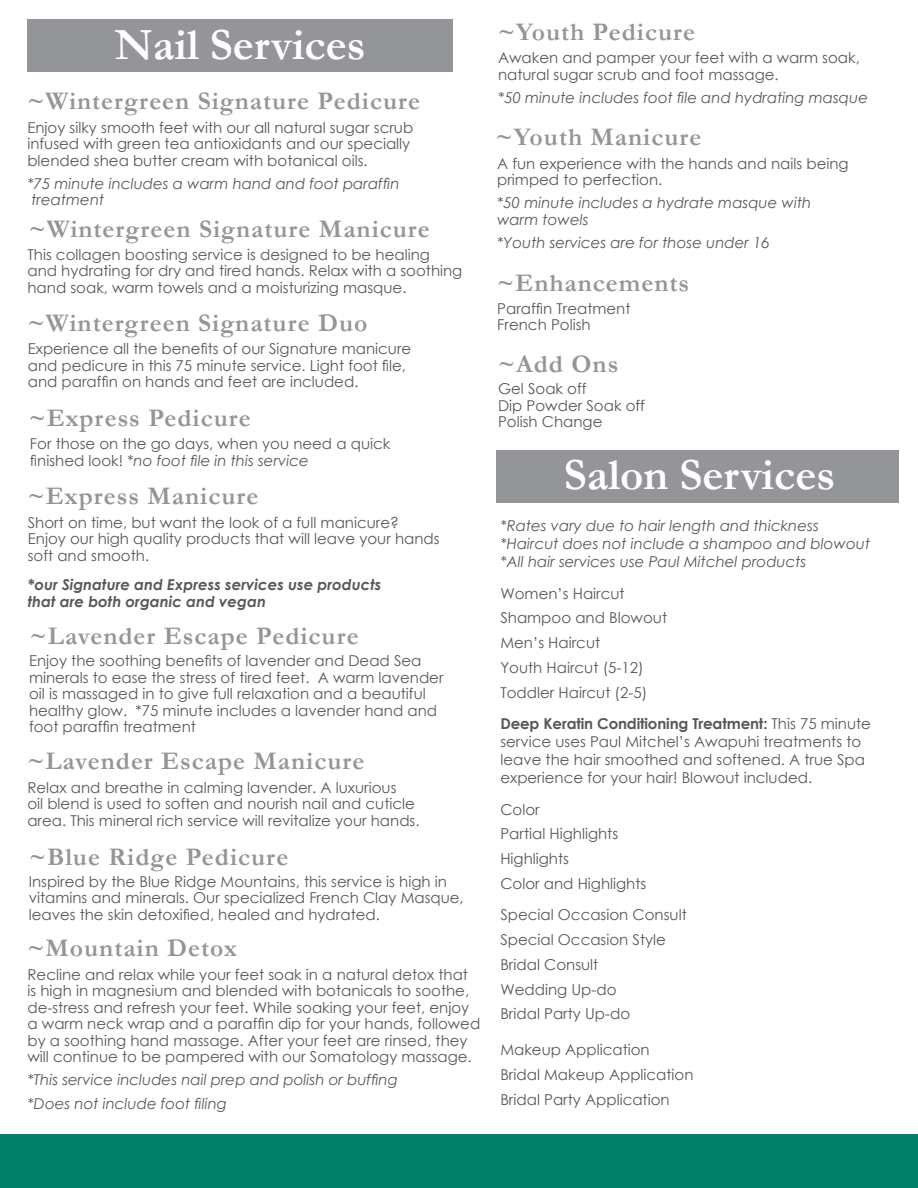
<style>
.page{position:relative;width:918px;height:1188px;background:#fff}
.page>*{position:absolute;margin:0;border:0;box-sizing:border-box;transform-origin:0 0}
.t1{font:700 45px "Garamond";color:#fff}
.t2{font:700 25.5px "Garamond";letter-spacing:.04em;color:#939598}
.t3{font:15px/16.5px "Century Gothic";color:#57585a}
.t4{font:italic 15px/16.5px "Century Gothic";color:#57585a}
.t5{font:italic 700 15px/16.5px "Century Gothic";color:#57585a}
.s1{font-style:italic}
.s2{font-weight:700}
</style>
<div class="page">
<div style="left:27px;top:20px;width:426px;height:52px;background:#939598"></div>
<div style="left:496px;top:450px;width:402px;height:53px;background:#939598"></div>
<div style="left:0;top:1134px;width:918px;height:54px;background:#008066"></div>
<h1 class="t1" style="left:115px;top:14px;width:252px">Nail Services</h1>
<h2 class="t2" style="left:27px;top:84px;width:394px">~Wintergreen Signature Pedicure</h2>
<p class="t3" style="left:27px;top:119px;width:387px">Enjoy silky smooth feet with our all natural sugar scrub infused with green tea antioxidants and our specially blended shea butter cream with botanical oils.</p>
<p class="t4" style="left:27px;top:175px;width:374px">*75 minute includes a warm hand and foot paraffin treatment</p>
<h2 class="t2" style="left:29px;top:211px;width:403px">~Wintergreen Signature Manicure</h2>
<p class="t3" style="left:27px;top:246px;width:436px">This collagen boosting service is designed to be healing and hydrating for dry and tired hands. Relax with a soothing hand soak, warm towels and a moisturizing masque.</p>
<h2 class="t2" style="left:28px;top:305px;width:341px">~Wintergreen Signature Duo</h2>
<p class="t3" style="left:28px;top:340px;width:385px">Experience all the benefits of our Signature manicure and pedicure in this 75 minute service. Light foot file, and paraffin on hands and feet are included.</p>
<h2 class="t2" style="left:29px;top:400px;width:224px">~Express Pedicure</h2>
<p class="t3" style="left:30px;top:435px;width:362px">For those on the go days, when you need a quick finished look! <span class="s1">*no foot file in this service</span></p>
<h2 class="t2" style="left:28px;top:479px;width:232px">~Express Manicure</h2>
<p class="t3" style="left:28px;top:514px;width:413px">Short on time, but want the look of a full manicure?<br>Enjoy our high quality products that will leave your hands soft and smooth.</p>
<p class="t5" style="left:28px;top:576px;width:355px">*our Signature and Express services use products that are both organic and vegan</p>
<h2 class="t2" style="left:30px;top:619px;width:330px">~Lavender Escape Pedicure</h2>
<p class="t3" style="left:29px;top:652px;width:416px">Enjoy the soothing benefits of lavender and Dead Sea minerals to ease the stress of tired feet. A warm lavender oil is massaged in to give full relaxation and a beautiful healthy glow. *75 minute includes a lavender hand and foot paraffin treatment</p>
<h2 class="t2" style="left:27px;top:744px;width:339px">~Lavender Escape Manicure</h2>
<p class="t3" style="left:27px;top:779px;width:394px">Relax and breathe in calming lavender. A luxurious<br>oil blend is used to soften and nourish nail and cuticle area. This mineral rich service will revitalize your hands.</p>
<h2 class="t2" style="left:29px;top:839px;width:261px">~Blue Ridge Pedicure</h2>
<p class="t3" style="left:29px;top:873px;width:437px">Inspired by the Blue Ridge Mountains, this service is high in vitamins and minerals. Our specialized French Clay Masque, leaves the skin detoxified, healed and hydrated.</p>
<h2 class="t2" style="left:27px;top:931px;width:211px">~Mountain Detox</h2>
<p class="t3" style="left:27px;top:966px;width:454px">Recline and relax while your feet soak in a natural detox that is high in magnesium and blended with botanicals to soothe, de-stress and refresh your feet. While soaking your feet, enjoy a warm neck wrap and a paraffin dip for your hands, followed by a soothing hand massage. After your feet are rinsed, they will continue to be pampered with our Somatology massage.</p>
<p class="t4" style="left:27px;top:1068px;width:372px;line-height:23.2px">*This service includes nail prep and polish or buffing *Does not include foot filing</p>
<h2 class="t2" style="left:498px;top:15px;width:199px">~Youth Pedicure</h2>
<p class="t3" style="left:498px;top:49px;width:363px">Awaken and pamper your feet with a warm soak, natural sugar scrub and foot massage.</p>
<p class="t4" style="left:498px;top:89px;width:372px">*50 minute includes foot file and hydrating masque</p>
<h2 class="t2" style="left:496px;top:120px;width:207px">~Youth Manicure</h2>
<p class="t3" style="left:497px;top:155px;width:353px">A fun experience with the hands and nails being primped to perfection.</p>
<p class="t4" style="left:497px;top:194px;width:316px">*50 minute includes a hydrate masque with warm towels</p>
<p class="t4" style="left:497px;top:234px;width:274px">*Youth services are for those under 16</p>
<h2 class="t2" style="left:497px;top:265px;width:193px">~Enhancements</h2>
<p class="t3" style="left:497px;top:300px;width:135px">Paraffin Treatment<br>French Polish</p>
<h2 class="t2" style="left:498px;top:347px;width:122px">~Add Ons</h2>
<p class="t3" style="left:498px;top:380px;width:148px">Gel Soak off<br>Dip Powder Soak off<br>Polish Change</p>
<h1 class="t1" style="left:564px;top:445px;width:273px">Salon Services</h1>
<p class="t4" style="left:500px;top:516px;width:371px;line-height:18px">*Rates vary due to hair length and thickness *Haircut does not include a shampoo and blowout *All hair services use Paul Mitchel products</p>
<p class="t3" style="left:500px;top:581px;width:168px;line-height:24.8px">Women’s Haircut<br>Shampoo and Blowout<br>Men’s Haircut<br>Youth Haircut (5-12)<br>Toddler Haircut (2-5)</p>
<p class="t3" style="left:500px;top:714px;width:372px;line-height:18px"><span class="s2">Deep Keratin Conditioning Treatment:</span> This 75 minute service uses Paul Mitchel’s Awapuhi treatments to leave the hair smoothed and softened. A true Spa experience for your hair! Blowout included.</p>
<p class="t3" style="left:500px;top:797px;width:147px;line-height:24.8px">Color<br>Partial Highlights<br>Highlights<br>Color and Highlights</p>
<p class="t3" style="left:500px;top:902px;width:188px;line-height:24.8px">Special Occasion Consult<br>Special Occasion Style<br>Bridal Consult<br>Wedding Up-do<br>Bridal Party Up-do</p>
<p class="t3" style="left:500px;top:1037px;width:195px;line-height:24.8px">Makeup Application<br>Bridal Makeup Application<br>Bridal Party Application</p>
</div>
